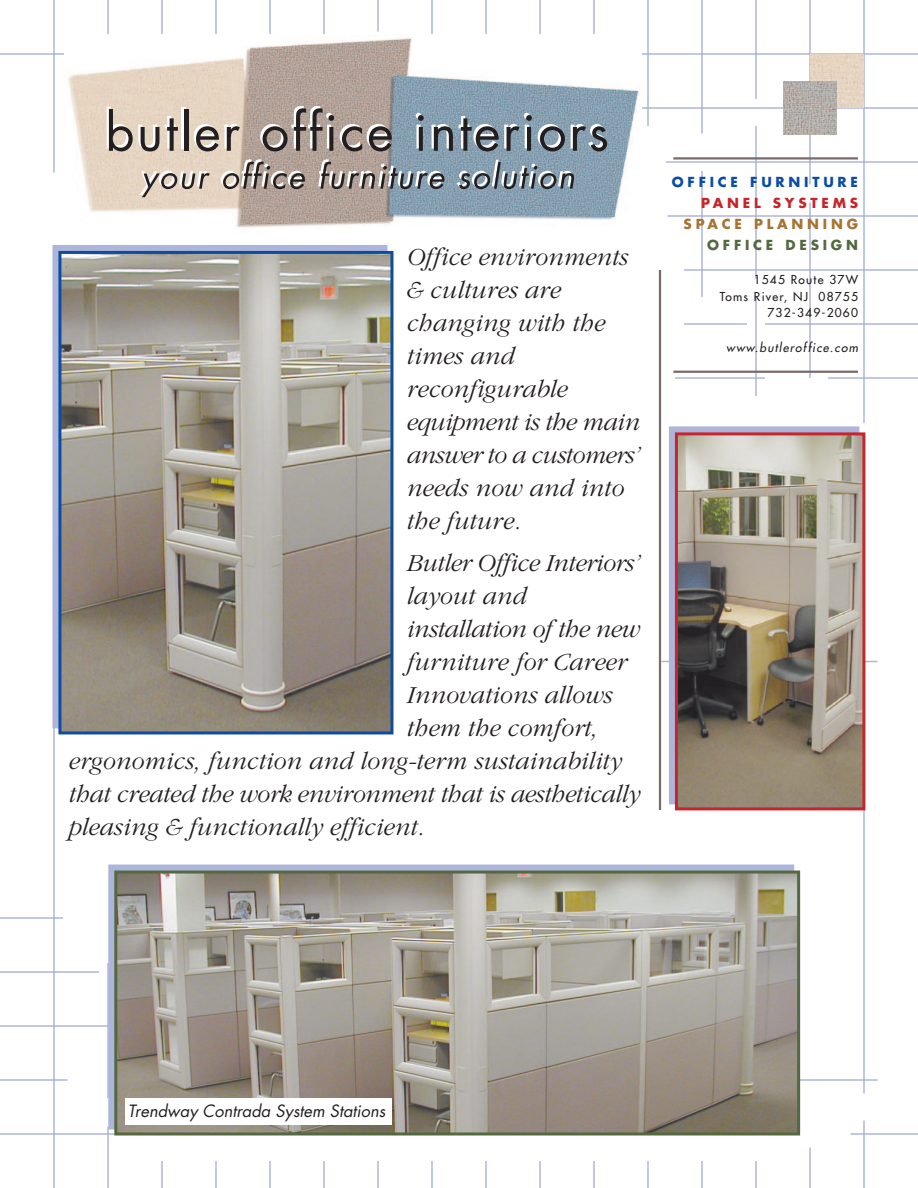
<style>
.page{position:relative;width:918px;height:1188px;background:#fff}
.page>*{position:absolute;margin:0;border:0;box-sizing:border-box;transform-origin:0 0}
.t1{font:italic 300 25.5px/33px "Garamond";color:#231f20}
.t2{font:italic 300 25.5px "Garamond";letter-spacing:-.02em;color:#231f20}
.t3{font:italic 16.5px "Futura";color:#231f20}
.t4{font:700 13.5px "Futura";letter-spacing:.28em;color:#0d4da1}
.t5{font:700 13.5px "Futura";letter-spacing:.28em;color:#a67435}
.t6{font:700 13.5px "Futura";letter-spacing:.28em;color:#c8242b}
.t7{font:700 13.5px "Futura";letter-spacing:.28em;color:#54693f}
.t8{font:12px/16.5px "Futura";letter-spacing:.1em;color:#231f20;text-align:right}
.t9{font:italic 12px "Futura";color:#231f20}
</style>
<div class="page">
<hr style="left:53px;top:513px;width:2px;height:675px;background:#aeb5db">
<hr style="left:107px;top:1126px;width:2px;height:62px;background:#aeb5db">
<hr style="left:863px;top:1120px;width:2px;height:68px;background:#aeb5db">
<hr style="left:809px;top:1148px;width:2px;height:40px;background:#aeb5db">
<hr style="left:755px;top:1161px;width:2px;height:27px;background:#aeb5db">
<hr style="left:701px;top:1161px;width:2px;height:27px;background:#aeb5db">
<hr style="left:647px;top:1161px;width:2px;height:27px;background:#aeb5db">
<hr style="left:593px;top:1161px;width:2px;height:27px;background:#aeb5db">
<hr style="left:539px;top:1161px;width:2px;height:27px;background:#aeb5db">
<hr style="left:485px;top:1161px;width:2px;height:27px;background:#aeb5db">
<hr style="left:431px;top:1161px;width:2px;height:27px;background:#aeb5db">
<hr style="left:377px;top:1161px;width:2px;height:27px;background:#aeb5db">
<hr style="left:323px;top:1161px;width:2px;height:27px;background:#aeb5db">
<hr style="left:269px;top:1161px;width:2px;height:27px;background:#aeb5db">
<hr style="left:215px;top:1161px;width:2px;height:27px;background:#aeb5db">
<hr style="left:161px;top:1161px;width:2px;height:27px;background:#aeb5db">
<hr style="left:662px;top:1079px;width:216px;height:2px;background:#aeb5db">
<hr style="left:863px;top:702px;width:2px;height:392px;background:#aeb5db">
<hr style="left:850px;top:1133px;width:68px;height:2px;background:#aeb5db">
<hr style="left:0;top:1133px;width:122px;height:2px;background:#aeb5db">
<hr style="left:0;top:1079px;width:68px;height:2px;background:#aeb5db">
<hr style="left:0;top:1025px;width:117px;height:2px;background:#aeb5db">
<hr style="left:0;top:971px;width:99px;height:2px;background:#aeb5db">
<hr style="left:0;top:917px;width:63px;height:2px;background:#aeb5db">
<hr style="left:107px;top:963px;width:2px;height:135px;background:#aeb5db">
<hr style="left:429px;top:53px;width:489px;height:2px;background:#aeb5db">
<hr style="left:642px;top:107px;width:276px;height:2px;background:#aeb5db">
<hr style="left:666px;top:161px;width:252px;height:2px;background:#aeb5db">
<hr style="left:668px;top:215px;width:250px;height:2px;background:#aeb5db">
<hr style="left:684px;top:269px;width:234px;height:2px;background:#aeb5db">
<hr style="left:765px;top:323px;width:153px;height:2px;background:#aeb5db">
<hr style="left:828px;top:377px;width:90px;height:2px;background:#aeb5db">
<hr style="left:863px;top:0;width:2px;height:423px;background:#aeb5db">
<hr style="left:755px;top:0;width:2px;height:99px;background:#aeb5db">
<hr style="left:809px;top:0;width:2px;height:184px;background:#aeb5db">
<hr style="left:701px;top:0;width:2px;height:134px;background:#aeb5db">
<hr style="left:53px;top:0;width:2px;height:172px;background:#aeb5db">
<hr style="left:593px;top:0;width:2px;height:75px;background:#aeb5db">
<hr style="left:539px;top:0;width:2px;height:72px;background:#aeb5db">
<hr style="left:647px;top:0;width:2px;height:126px;background:#aeb5db">
<hr style="left:107px;top:0;width:2px;height:62px;background:#aeb5db">
<hr style="left:485px;top:0;width:2px;height:69px;background:#aeb5db">
<hr style="left:431px;top:0;width:2px;height:52px;background:#aeb5db">
<hr style="left:269px;top:0;width:2px;height:38px;background:#aeb5db">
<hr style="left:215px;top:0;width:2px;height:50px;background:#aeb5db">
<hr style="left:161px;top:0;width:2px;height:60px;background:#aeb5db">
<hr style="left:323px;top:0;width:2px;height:34px;background:#aeb5db">
<hr style="left:377px;top:0;width:2px;height:32px;background:#aeb5db">
<hr style="left:0;top:53px;width:176px;height:2px;background:#aeb5db">
<hr style="left:809px;top:202px;width:2px;height:176px;background:#aeb5db">
<hr style="left:675px;top:377px;width:90px;height:2px;background:#aeb5db">
<hr style="left:684px;top:323px;width:63px;height:2px;background:#aeb5db">
<hr style="left:701px;top:171px;width:2px;height:126px;background:#aeb5db">
<hr style="left:755px;top:126px;width:2px;height:153px;background:#aeb5db">
<hr style="left:755px;top:297px;width:2px;height:99px;background:#aeb5db">
<hr style="left:662px;top:661px;width:216px;height:1px;background:#aeb5db">
<img style="left:64px;top:34px;width:578px;height:194px">
<hr style="left:182px;top:107px;width:4px;height:41px;background:#fff">
<svg style="left:107px;top:107px;width:52px;height:44px;background:#b8aca1"></svg>
<svg style="left:165px;top:116px;width:13px;height:35px"></svg>
<hr style="left:184px;top:109px;width:4px;height:42px;background:#231f20">
<svg style="left:194px;top:124px;width:46px;height:27px"></svg>
<svg style="left:260px;top:106px;width:74px;height:45px;background:#998e88"></svg>
<svg style="left:340px;top:124px;width:52px;height:27px"></svg>
<svg style="left:416px;top:113px;width:8px;height:38px"></svg>
<svg style="left:432px;top:124px;width:21px;height:27px"></svg>
<svg style="left:459px;top:113px;width:73px;height:38px;background:#7e8c97"></svg>
<svg style="left:538px;top:124px;width:27px;height:27px"></svg>
<svg style="left:571px;top:124px;width:36px;height:27px"></svg>
<svg style="left:140px;top:171px;width:70px;height:26px;background:#c4b7ab"></svg>
<svg style="left:220px;top:159px;width:86px;height:30px;background:#a99e96"></svg>
<svg style="left:318px;top:159px;width:127px;height:30px;background:#969698"></svg>
<svg style="left:457px;top:160px;width:117px;height:29px;background:#8695a1"></svg>
<img style="left:810px;top:54px;width:54px;height:54px">
<hr style="left:659px;top:270px;width:2px;height:540px;background:#786b69">
<img style="left:783px;top:81px;width:54px;height:54px">
<div style="left:108px;top:865px;width:686px;height:265px;background:linear-gradient(to right,#aeb5db,#aeb5db);border:3px solid #aeb5db"></div>
<div style="left:52px;top:245px;width:335px;height:483px;background:#aeb5db;border:3px solid #aeb5db"></div>
<img style="left:118px;top:875px;width:678px;height:257px">
<div style="left:114px;top:871px;width:686px;height:265px;border:3px solid #54693f"></div>
<img style="left:62px;top:255px;width:327px;height:475px">
<div style="left:58px;top:251px;width:335px;height:483px;border:3px solid #0d4da1"></div>
<div style="left:125px;top:1098px;width:266px;height:27px;background:#fff"></div>
<hr style="left:673px;top:157px;width:185px;height:3px;background:#786b69">
<hr style="left:673px;top:371px;width:185px;height:2px;background:#786b69">
<div style="left:669px;top:426px;width:190px;height:378px;background:linear-gradient(to right,#aeb5db,#aeb5db);border:3px solid #aeb5db"></div>
<img style="left:679px;top:436px;width:182px;height:370px">
<div style="left:675px;top:432px;width:190px;height:378px;border:3px solid #c8242b"></div>
<p class="t1" style="left:405px;top:243px;width:235px">Office environments &amp; cultures are changing with the times and reconfigurable equipment is the main answer to a customers’ needs now and into the future.</p>
<p class="t1" style="left:405px;top:549px;width:235px">Butler Office Interiors’</p>
<p class="t1" style="left:405px;top:582px;width:122px">layout and</p>
<p class="t2" style="left:405px;top:620px;width:235px">installation of the new</p>
<p class="t1" style="left:405px;top:648px;width:221px">furniture for Career</p>
<p class="t1" style="left:405px;top:681px;width:207px">Innovations allows</p>
<p class="t1" style="left:405px;top:714px;width:193px">them the comfort,</p>
<p class="t1" style="left:67px;top:747px;width:555px">ergonomics, function and long-term sustainability</p>
<p class="t1" style="left:67px;top:780px;width:573px">that created the work environment that is aesthetically</p>
<p class="t1" style="left:67px;top:813px;width:357px">pleasing &amp; functionally efficient.</p>
<p class="t4" style="left:672px;top:175px;width:188px">OFFICE FURNITURE</p>
<p class="t6" style="left:701px;top:196px;width:158px">PANEL SYSTEMS</p>
<p class="t5" style="left:684px;top:217px;width:176px">SPACE PLANNING</p>
<p class="t7" style="left:707px;top:238px;width:152px">OFFICE DESIGN</p>
<p class="t8" style="left:720px;top:272px;width:140px">1545 Route 37W<br>Toms River, NJ 08755<br>732-349-2060</p>
<p class="t9" style="left:726px;top:341px;width:135px">www.butleroffice.com</p>
<p class="t3" style="left:128px;top:1104px;width:262px">Trendway Contrada System Stations</p>
</div>
